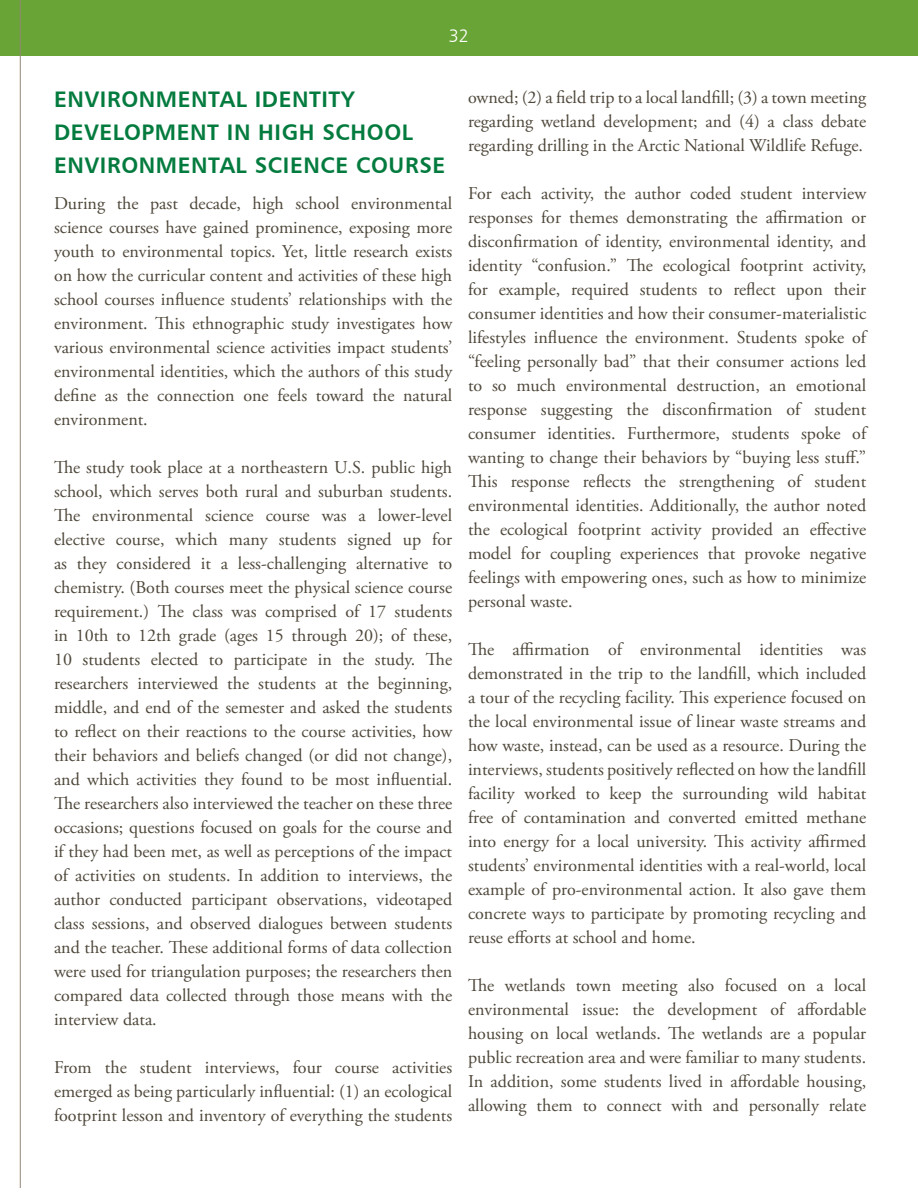
<style>
.page{position:relative;width:918px;height:1188px;background:#fff}
.page>*{position:absolute;margin:0;border:0;box-sizing:border-box;transform-origin:0 0}
.t1{font:22.5px/33px "Humanist 777 BT Bold B";letter-spacing:.025em;color:#047b3e}
.t2{font:18px/24px "Adobe Garamond Pro";color:#4e473a;text-align:justify}
.t3{font:18px "Humanist 777 BT Light B";color:#fff}
</style>
<div class="page">
<div style="left:0;top:0;width:918px;height:56px;background:#69a536"></div>
<hr style="left:20px;top:0;width:1px;height:1188px;background:#958776">
<p class="t3" style="left:449px;top:25px;width:22px">32</p>
<p class="t1" style="left:54px;top:82px;width:393px">ENVIRONMENTAL IDENTITY<br>DEVELOPMENT IN HIGH SCHOOL<br>ENVIRONMENTAL SCIENCE COURSE</p>
<p class="t2" style="left:54px;top:192px;width:400px">During the past decade, high school environmental science courses have gained prominence, exposing more youth to environmental topics. Yet, little research exists on how the curricular content and activities of these high school courses influence students’ relationships with the environment. This ethnographic study investigates how various environmental science activities impact students’ environmental identities, which the authors of this study define as the connection one feels toward the natural environment.</p>
<p class="t2" style="left:54px;top:456px;width:400px">The study took place at a northeastern U.S. public high school, which serves both rural and suburban students.<br>The environmental science course was a lower-level elective course, which many students signed up for as they considered it a less-challenging alternative to chemistry. (Both courses meet the physical science course requirement.) The class was comprised of 17 students in 10th to 12th grade (ages 15 through 20); of these, 10 students elected to participate in the study. The researchers interviewed the students at the beginning, middle, and end of the semester and asked the students to reflect on their reactions to the course activities, how their behaviors and beliefs changed (or did not change), and which activities they found to be most influential.<br>The researchers also interviewed the teacher on these three occasions; questions focused on goals for the course and if they had been met, as well as perceptions of the impact of activities on students. In addition to interviews, the author conducted participant observations, videotaped class sessions, and observed dialogues between students and the teacher. These additional forms of data collection were used for triangulation purposes; the researchers then compared data collected through those means with the interview data.</p>
<p class="t2" style="left:54px;top:1056px;width:400px">From the student interviews, four course activities emerged as being particularly influential: (1) an ecological footprint lesson and inventory of everything the students</p>
<p class="t2" style="left:468px;top:86px;width:400px">owned; (2) a field trip to a local landfill; (3) a town meeting regarding wetland development; and (4) a class debate regarding drilling in the Arctic National Wildlife Refuge.</p>
<p class="t2" style="left:468px;top:182px;width:400px">For each activity, the author coded student interview responses for themes demonstrating the affirmation or disconfirmation of identity, environmental identity, and identity “confusion.” The ecological footprint activity, for example, required students to reflect upon their consumer identities and how their consumer-materialistic lifestyles influence the environment. Students spoke of “feeling personally bad” that their consumer actions led to so much environmental destruction, an emotional response suggesting the disconfirmation of student consumer identities. Furthermore, students spoke of wanting to change their behaviors by “buying less stuff.” This response reflects the strengthening of student environmental identities. Additionally, the author noted the ecological footprint activity provided an effective model for coupling experiences that provoke negative feelings with empowering ones, such as how to minimize personal waste.</p>
<p class="t2" style="left:468px;top:638px;width:400px">The affirmation of environmental identities was demonstrated in the trip to the landfill, which included a tour of the recycling facility. This experience focused on the local environmental issue of linear waste streams and how waste, instead, can be used as a resource. During the interviews, students positively reflected on how the landfill facility worked to keep the surrounding wild habitat free of contamination and converted emitted methane into energy for a local university. This activity affirmed students’ environmental identities with a real-world, local example of pro-environmental action. It also gave them concrete ways to participate by promoting recycling and reuse efforts at school and home.</p>
<p class="t2" style="left:468px;top:974px;width:400px">The wetlands town meeting also focused on a local environmental issue: the development of affordable housing on local wetlands. The wetlands are a popular public recreation area and were familiar to many students.<br>In addition, some students lived in affordable housing, allowing them to connect with and personally relate</p>
</div>
